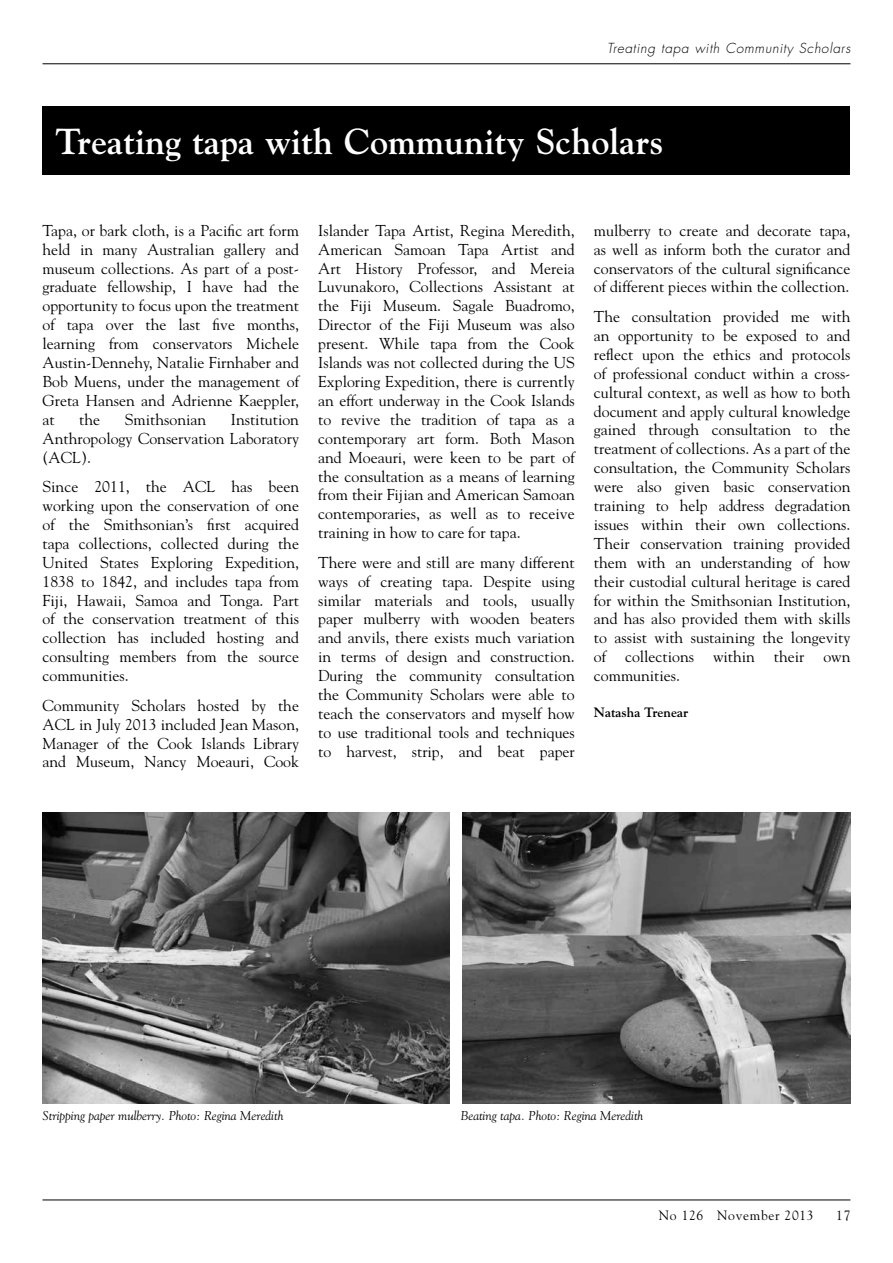
<style>
.page{position:relative;width:893px;height:1263px;background:#fff}
.page>*{position:absolute;margin:0;border:0;box-sizing:border-box;transform-origin:0 0}
.t1{font:700 36px "Goudy";color:#fff}
.t2{font:15.75px/18.9px "Goudy";color:#000;text-align:justify}
.t3{font:italic 300 13.5px "Futura";letter-spacing:.05em;color:#000}
.t4{font:13.5px "Goudy";letter-spacing:.05em;color:#000}
.t5{font:700 13.5px "Goudy";color:#000}
.t6{font:italic 12.75px "Goudy";color:#000}
</style>
<div class="page">
<hr style="left:43px;top:63px;width:807px;height:1px;background:#000">
<hr style="left:43px;top:1199px;width:807px;height:1px;background:#000">
<div style="left:43px;top:106px;width:807px;height:68px;background:#000"></div>
<img style="left:43px;top:812px;width:406px;height:291px">
<img style="left:462px;top:812px;width:388px;height:291px">
<p class="t3" style="left:607px;top:40px;width:245px">Treating tapa with Community Scholars</p>
<h1 class="t1" style="left:55px;top:120px;width:343px">AICCM Awards 2013</h1>
<h1 class="t1" style="left:55px;top:120px;width:610px">Treating tapa with Community Scholars</h1>
<p class="t2" style="left:43px;top:221px;width:258px">Tapa, or bark cloth, is a Pacific art form held in many Australian gallery and museum collections. As part of a post&shy;graduate fellowship, I have had the opportunity to focus upon the treatment of tapa over the last five months, learning from conservators Michele Austin-Dennehy, Natalie Firnhaber and Bob Muens, under the management of Greta Hansen and Adrienne Kaeppler, at</p>
<p class="t2" style="left:79px;top:410px;width:22px">the</p>
<p class="t2" style="left:125px;top:410px;width:83px">Smithsonian</p>
<p class="t2" style="left:43px;top:410px;width:258px;text-indent:188px">Institution Anthropology Conservation Laboratory (ACL).</p>
<p class="t2" style="left:43px;top:477px;width:258px">Since 2011, the ACL has been working upon the conservation of one of the Smithsonian’s first acquired tapa collections, collected during the United States Exploring Expedition, 1838 to 1842, and includes tapa from Fiji, Hawaii, Samoa and Tonga. Part of the conservation treatment of this collection has included hosting and consulting members from the source communities.</p>
<p class="t2" style="left:43px;top:696px;width:258px">Community Scholars hosted by the ACL in July 2013 included Jean Mason, Manager of the Cook Islands Library and Museum, Nancy Moeauri, Cook</p>
<p class="t2" style="left:318px;top:221px;width:258px">Islander Tapa Artist, Regina Meredith, American Samoan Tapa Artist and Art History Professor, and Mereia Luvunakoro, Collections Assistant at the Fiji Museum. Sagale Buadromo, Director of the Fiji Museum was also present. While tapa from the Cook Islands was not collected during the US Exploring Expedition, there is currently an effort underway in the Cook Islands to revive the tradition of tapa as a contemporary art form. Both Mason and Moeauri, were keen to be part of the consultation as a means of learning from their Fijian and American Samoan contemporaries, as well as to receive training in how to care for tapa.</p>
<p class="t2" style="left:318px;top:553px;width:258px">There were and still are many different ways of creating tapa. Despite using similar materials and tools, usually paper mulberry with wooden beaters and anvils, there exists much variation in terms of design and construction.<br>During the community consultation the Community Scholars were able to teach the conservators and myself how to use traditional tools and techniques to harvest, strip, and beat paper</p>
<p class="t2" style="left:594px;top:221px;width:258px">mulberry to create and decorate tapa, as well as inform both the curator and conservators of the cultural significance of different pieces within the collection.</p>
<p class="t2" style="left:594px;top:307px;width:258px">The consultation provided me with an opportunity to be exposed to and reflect upon the ethics and protocols of professional conduct within a cross&shy;cultural context, as well as how to both document and apply cultural knowledge gained through consultation to the treatment of collections. As a part of the consultation, the Community Scholars were also given basic conservation training to help address degradation issues within their own collections.<br>Their conservation training provided them with an understanding of how their custodial cultural heritage is cared for within the Smithsonian Institution, and has also provided them with skills to assist with sustaining the longevity of collections within their own communities.</p>
<p class="t5" style="left:594px;top:704px;width:96px">Natasha Trenear</p>
<p class="t6" style="left:43px;top:1108px;width:242px">Stripping paper mulberry. Photo: Regina Meredith</p>
<p class="t6" style="left:461px;top:1108px;width:184px">Beating tapa. Photo: Regina Meredith</p>
<p class="t4" style="left:659px;top:1207px;width:156px">No 126 November 2013</p>
<p class="t4" style="left:836px;top:1207px;width:16px">17</p>
</div>
